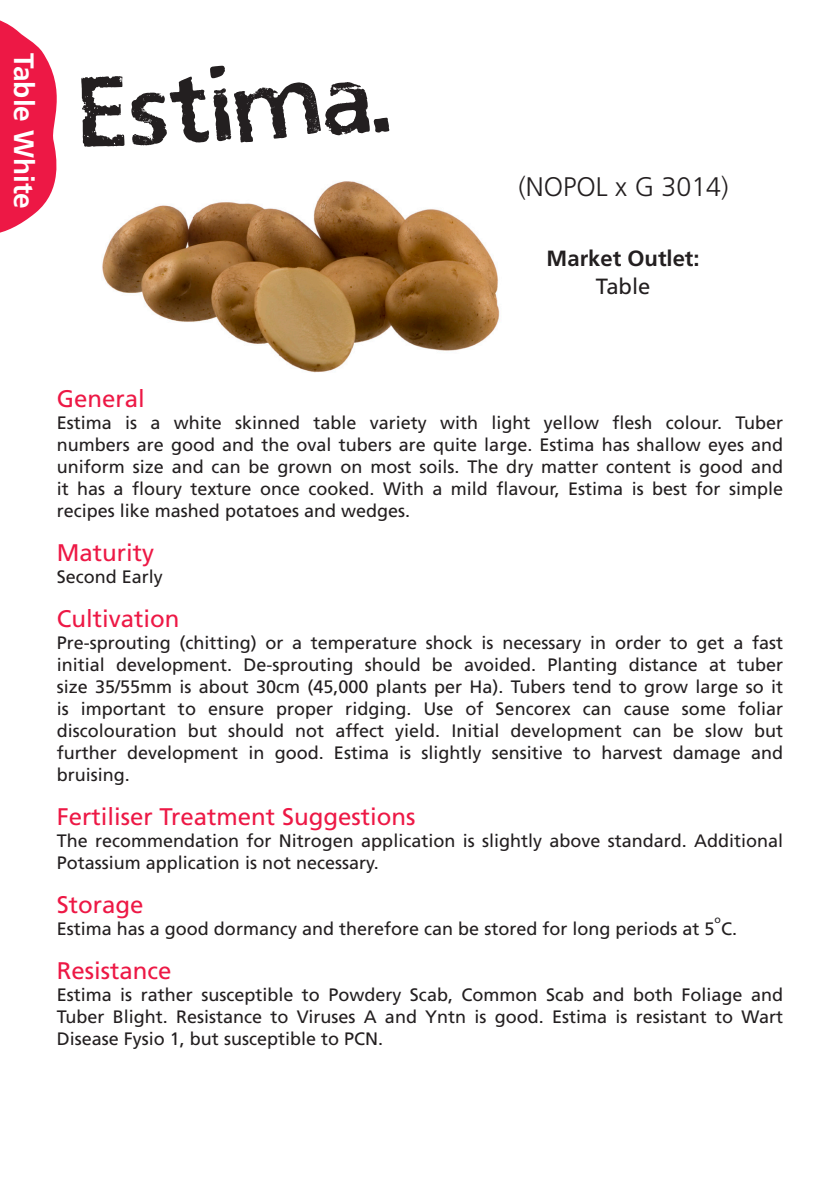
<style>
.page{position:relative;width:840px;height:1191px;background:#fff}
.page>*{position:absolute;margin:0;border:0;box-sizing:border-box;transform-origin:0 0}
.t1{font:100px "Agrico Tuberosum";color:#231f20}
.t2{font:700 28px "Frutiger";color:#fff}
.t3{font:300 26.8px "Frutiger";color:#231f20}
.t4{font:24px "Frutiger";color:#ed1845}
.t5{font:700 22px "Frutiger";color:#231f20}
.t6{font:22px "Frutiger";color:#231f20}
.t7{font:18px "Frutiger";color:#231f20}
.t8{font:10.4px "Frutiger";color:#231f20}
</style>
<div class="page">
<img style="left:102px;top:181px;width:398px;height:192px">
<svg style="left:0;top:20px;width:57px;height:213px"></svg>
<p class="t2" style="left:40px;top:53px;width:157px;rotate:90deg">Table White</p>
<p class="t1" style="left:74px;top:51px;width:314px;rotate:-3deg">Estima.</p>
<p class="t3" style="left:518px;top:171px;width:212px">(NOPOL x G 3014)</p>
<p class="t5" style="left:546px;top:245px;width:154px">Market Outlet:</p>
<p class="t6" style="left:595px;top:273px;width:56px">Table</p>
<p class="t4" style="left:57px;top:384px;width:90px">General</p>
<p class="t7" style="left:57px;top:412px;width:727px">Estima is a white skinned table variety with light yellow flesh colour. Tuber</p>
<p class="t7" style="left:57px;top:434px;width:727px">numbers are good and the oval tubers are quite large. Estima has shallow eyes and</p>
<p class="t7" style="left:57px;top:456px;width:727px">uniform size and can be grown on most soils. The dry matter content is good and</p>
<p class="t7" style="left:57px;top:478px;width:727px">it has a floury texture once cooked. With a mild flavour, Estima is best for simple</p>
<p class="t7" style="left:57px;top:500px;width:355px">recipes like mashed potatoes and wedges.</p>
<p class="t4" style="left:57px;top:538px;width:99px">Maturity</p>
<p class="t7" style="left:57px;top:566px;width:108px">Second Early</p>
<p class="t4" style="left:57px;top:604px;width:124px">Cultivation</p>
<p class="t7" style="left:57px;top:632px;width:727px">Pre-sprouting (chitting) or a temperature shock is necessary in order to get a fast</p>
<p class="t7" style="left:57px;top:654px;width:727px">initial development. De-sprouting should be avoided. Planting distance at tuber</p>
<p class="t7" style="left:57px;top:676px;width:727px">size 35/55mm is about 30cm (45,000 plants per Ha). Tubers tend to grow large so it</p>
<p class="t7" style="left:57px;top:698px;width:727px">is important to ensure proper ridging. Use of Sencorex can cause some foliar</p>
<p class="t7" style="left:57px;top:720px;width:727px">discolouration but should not affect yield. Initial development can be slow but</p>
<p class="t7" style="left:57px;top:742px;width:727px">further development in good. Estima is slightly sensitive to harvest damage and</p>
<p class="t7" style="left:57px;top:764px;width:75px">bruising.</p>
<p class="t4" style="left:57px;top:802px;width:360px">Fertiliser Treatment Suggestions</p>
<p class="t7" style="left:57px;top:830px;width:727px">The recommendation for Nitrogen application is slightly above standard. Additional</p>
<p class="t7" style="left:57px;top:852px;width:323px">Potassium application is not necessary.</p>
<p class="t4" style="left:57px;top:890px;width:88px">Storage</p>
<p class="t7" style="left:57px;top:918px;width:681px">Estima has a good dormancy and therefore can be stored for long periods at 5 C.</p>
<p class="t8" style="left:714px;top:913px;width:8px">o</p>
<p class="t4" style="left:57px;top:956px;width:116px">Resistance</p>
<p class="t7" style="left:57px;top:984px;width:727px">Estima is rather susceptible to Powdery Scab, Common Scab and both Foliage and</p>
<p class="t7" style="left:57px;top:1006px;width:727px">Tuber Blight. Resistance to Viruses A and Yntn is good. Estima is resistant to Wart</p>
<p class="t7" style="left:57px;top:1028px;width:328px">Disease Fysio 1, but susceptible to PCN.</p>
</div>
